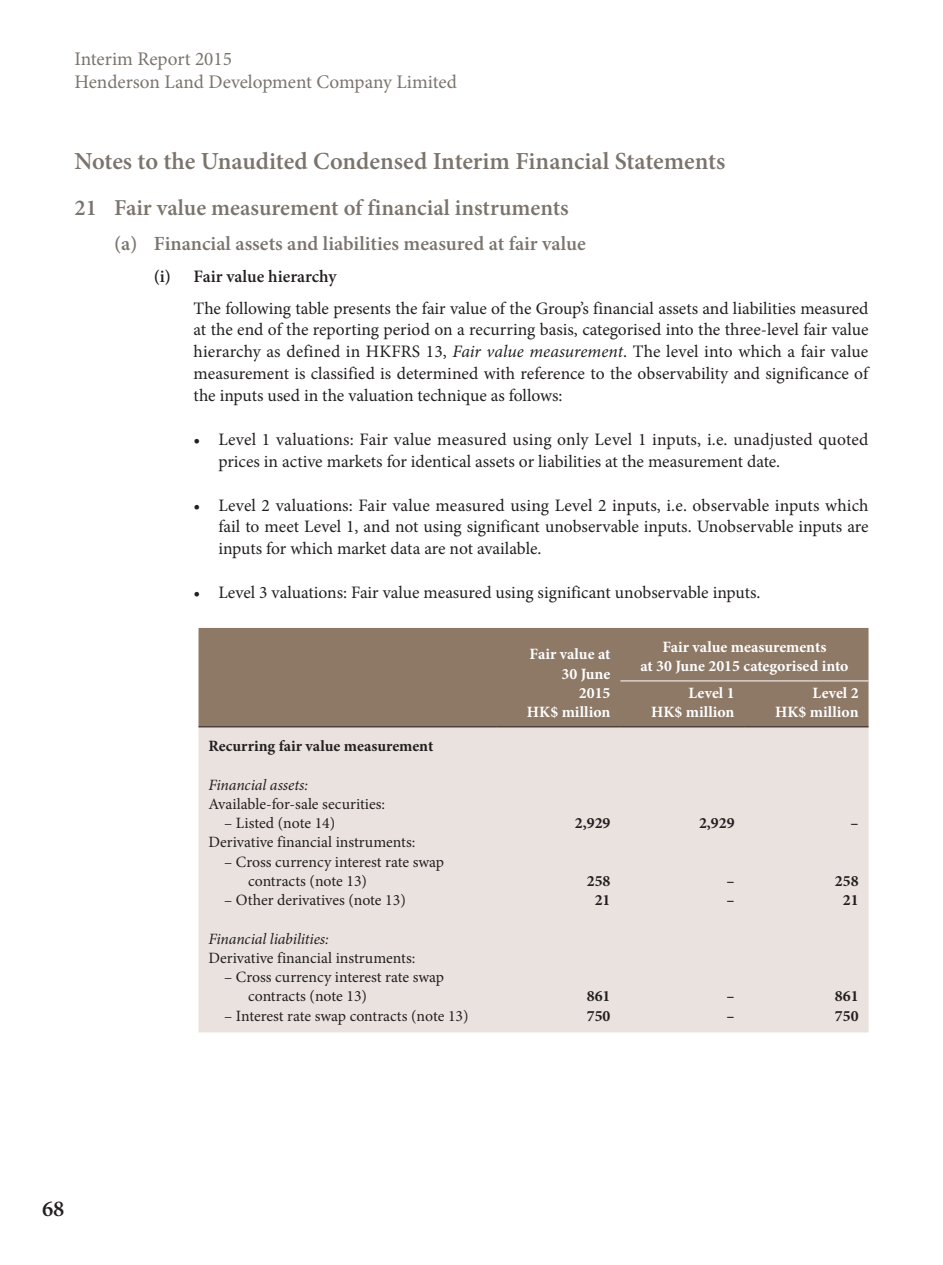
<style>
.page{position:relative;width:943px;height:1265px;background:#fff}
.page>*{position:absolute;margin:0;border:0;box-sizing:border-box;transform-origin:0 0}
.t1{font:600 24.5px "Minion Pro";color:#7a746d}
.t2{font:600 22.75px "Minion Pro";color:#7a746d}
.t3{font:600 22.75px "Minion Pro";color:#231f20}
.t4{font:600 20.12px "Minion Pro";color:#7a746d}
.t5{font:19.25px/22.8px "Minion Pro";color:#7a746d}
.t6{font:17.5px/21.9px "Minion Pro";color:#231f20;text-align:justify}
.t7{font:600 17.5px "Minion Pro";letter-spacing:-.005em;color:#231f20}
.t8{font:15.75px/19.2px "Minion Pro";color:#231f20}
.t9{font:700 15.75px/19.2px "Minion Pro";color:#fff;text-align:right}
.t10{font:700 15.75px "Minion Pro";color:#231f20}
.t11{font:italic 15.75px "Minion Pro";letter-spacing:-.01em;color:#231f20}
.s1{font-style:italic}
</style>
<div class="page">
<div style="left:198px;top:628px;width:670px;height:98px;background:#8e7866"></div>
<div style="left:198px;top:727px;width:670px;height:305px;background:#eae2df"></div>
<hr style="left:620px;top:680px;width:248px;height:1px;background:#fff">
<hr style="left:198px;top:726px;width:298px;height:1px;background:#231f20">
<hr style="left:496px;top:726px;width:124px;height:1px;background:#231f20">
<hr style="left:620px;top:726px;width:124px;height:1px;background:#231f20">
<hr style="left:744px;top:726px;width:124px;height:1px;background:#231f20">
<p class="t5" style="left:74px;top:48px;width:384px">Interim Report 2015<br>Henderson Land Development Company Limited</p>
<h1 class="t1" style="left:74px;top:144px;width:652px">Notes to the Unaudited Condensed Interim Financial Statements</h1>
<h2 class="t2" style="left:74px;top:192px;width:496px">21 Fair value measurement of financial instruments</h2>
<p class="t4" style="left:114px;top:229px;width:473px">(a) Financial assets and liabilities measured at fair value</p>
<p class="t7" style="left:154px;top:264px;width:184px">(i) Fair value hierarchy</p>
<p class="t6" style="left:193px;top:297px;width:676px">The following table presents the fair value of the Group’s financial assets and liabilities measured at the end of the reporting period on a recurring basis, categorised into the three-level fair value hierarchy as defined in HKFRS 13, <span class="s1">Fair value measurement</span>. The level into which a fair value measurement is classified is determined with reference to the observability and significance of the inputs used in the valuation technique as follows:</p>
<p class="t6" style="left:218px;top:428px;width:651px;text-indent:-25px">• Level 1 valuations: Fair value measured using only Level 1 inputs, i.e. unadjusted quoted prices in active markets for identical assets or liabilities at the measurement date.</p>
<p class="t6" style="left:218px;top:494px;width:651px;text-indent:-25px">• Level 2 valuations: Fair value measured using Level 2 inputs, i.e. observable inputs which fail to meet Level 1, and not using significant unobservable inputs. Unobservable inputs are inputs for which market data are not available.</p>
<p class="t6" style="left:193px;top:582px;width:568px">• Level 3 valuations: Fair value measured using significant unobservable inputs.</p>
<p class="t9" style="left:527px;top:644px;width:85px">Fair value at<br>30 June<br>2015<br>HK$ million</p>
<p class="t9" style="left:640px;top:637px;width:210px;text-align:center">Fair value measurements<br>at 30 June 2015 categorised into</p>
<p class="t9" style="left:688px;top:683px;width:47px">Level 1</p>
<p class="t9" style="left:812px;top:683px;width:47px">Level 2</p>
<p class="t9" style="left:651px;top:702px;width:85px">HK$ million</p>
<p class="t9" style="left:775px;top:702px;width:85px">HK$ million</p>
<p class="t10" style="left:208px;top:735px;width:226px">Recurring fair value measurement</p>
<p class="t11" style="left:208px;top:774px;width:101px">Financial assets:</p>
<p class="t8" style="left:208px;top:794px;width:178px">Available-for-sale securities:</p>
<p class="t8" style="left:224px;top:814px;width:112px">– Listed (note 14)</p>
<p class="t10" style="left:575px;top:812px;width:37px">2,929</p>
<p class="t10" style="left:699px;top:812px;width:37px">2,929</p>
<p class="t10" style="left:850px;top:812px;width:10px">–</p>
<p class="t8" style="left:208px;top:833px;width:208px">Derivative financial instruments:</p>
<p class="t8" style="left:248px;top:852px;width:197px;text-indent:-24px">– Cross currency interest rate swap contracts (note 13)</p>
<p class="t10" style="left:587px;top:870px;width:25px">258</p>
<p class="t10" style="left:726px;top:870px;width:10px">–</p>
<p class="t10" style="left:835px;top:870px;width:25px">258</p>
<p class="t8" style="left:224px;top:891px;width:183px">– Other derivatives (note 13)</p>
<p class="t10" style="left:594px;top:889px;width:17px">21</p>
<p class="t10" style="left:726px;top:889px;width:10px">–</p>
<p class="t10" style="left:842px;top:889px;width:17px">21</p>
<p class="t11" style="left:208px;top:928px;width:122px">Financial liabilities:</p>
<p class="t8" style="left:208px;top:948px;width:208px">Derivative financial instruments:</p>
<p class="t8" style="left:248px;top:968px;width:197px;text-indent:-24px">– Cross currency interest rate swap contracts (note 13)</p>
<p class="t10" style="left:587px;top:985px;width:25px">861</p>
<p class="t10" style="left:726px;top:985px;width:10px">–</p>
<p class="t10" style="left:835px;top:985px;width:25px">861</p>
<p class="t8" style="left:224px;top:1006px;width:246px">– Interest rate swap contracts (note 13)</p>
<p class="t10" style="left:587px;top:1005px;width:25px">750</p>
<p class="t10" style="left:726px;top:1005px;width:10px">–</p>
<p class="t10" style="left:835px;top:1005px;width:25px">750</p>
<h2 class="t3" style="left:42px;top:1193px;width:24px">68</h2>
</div>
